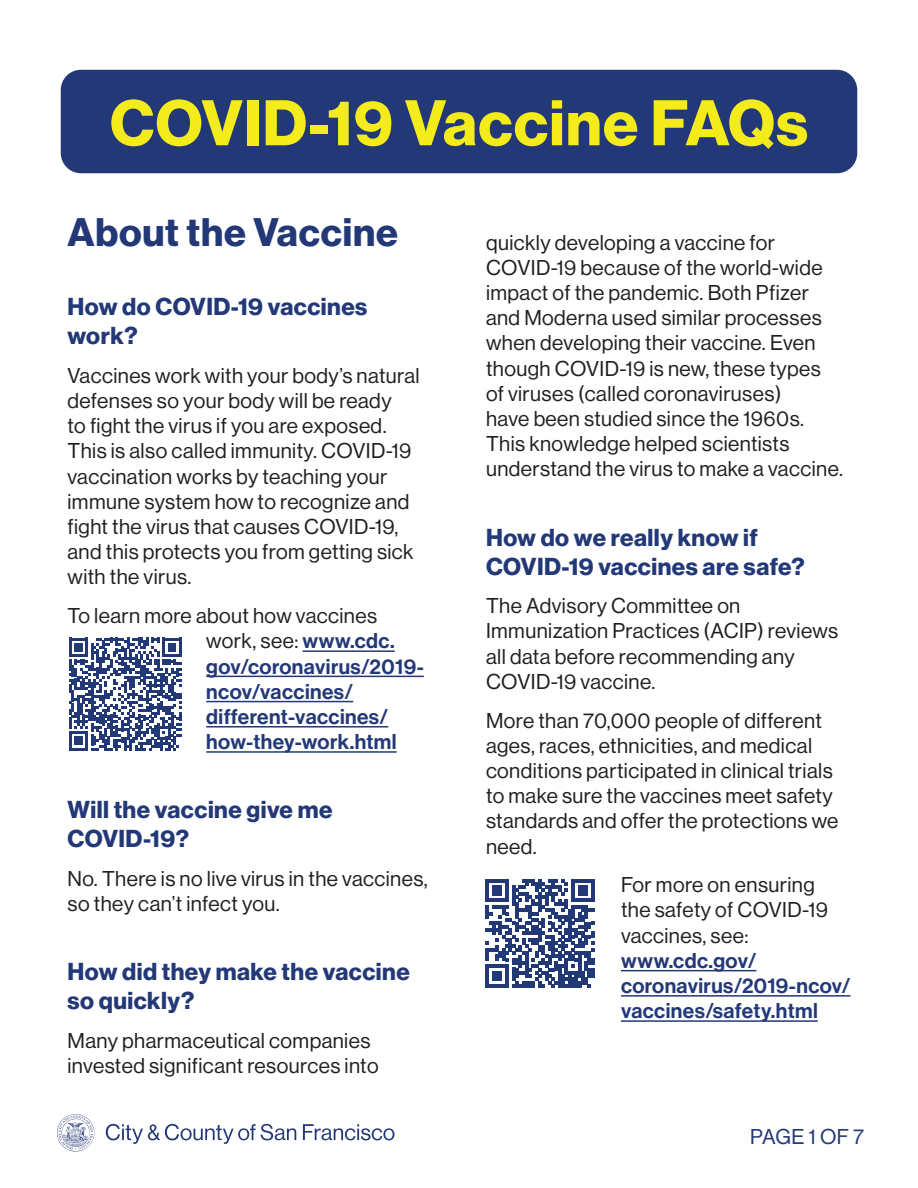
<style>
.page{position:relative;width:918px;height:1188px;background:#fff}
.page>*{position:absolute;margin:0;border:0;box-sizing:border-box;transform-origin:0 0}
.t1{font:63px "N Haas Grotesk DS Pro 75 Bd";letter-spacing:.02em;color:#f4ec1a}
.t2{font:39px "N Haas Grotesk DS Pro 75 Bd";letter-spacing:.02em;color:#233877}
.t3{font:24px/28.8px "N Haas Grotesk DS Pro 75 Bd";letter-spacing:.02em;color:#233877}
.Body{font:21px/25.2px "N Haas Grotesk DS Pro 55 Rg";letter-spacing:.02em;color:#231f20}
.Body-2{font:21px/25.2px "N Haas Grotesk DS Pro 65 Md";letter-spacing:.02em;color:#233877}
.t4{font:21px "N Haas Grotesk DS Pro 55 Rg";color:#233877}
.s1{font-family:"N Haas Grotesk DS Pro 55 Rg";color:#231f20}
</style>
<div class="page">
<svg style="left:106px;top:1124px;width:190px;height:20px"></svg>
<svg style="left:303px;top:1124px;width:92px;height:16px"></svg>
<svg style="left:57px;top:1114px;width:37px;height:37px"></svg>
<div style="left:61px;top:70px;width:796px;height:103px;background:#233877;border-radius:20px"></div>
<hr style="left:303px;top:650px;width:92px;height:2px;background:#233877">
<hr style="left:206px;top:676px;width:218px;height:1px;background:#233877">
<hr style="left:206px;top:701px;width:147px;height:1px;background:#233877">
<hr style="left:206px;top:726px;width:182px;height:2px;background:#233877">
<hr style="left:206px;top:751px;width:191px;height:2px;background:#233877">
<hr style="left:621px;top:970px;width:135px;height:1px;background:#233877">
<hr style="left:621px;top:995px;width:229px;height:2px;background:#233877">
<hr style="left:621px;top:1020px;width:197px;height:2px;background:#233877">
<svg style="left:69px;top:638px;width:113px;height:113px"></svg>
<svg style="left:486px;top:879px;width:108px;height:109px"></svg>
<p class="t1" style="left:110px;top:86px;width:699px">COVID-19 Vaccine FAQs</p>
<h1 class="t2" style="left:68px;top:210px;width:332px">About the Vaccine</h1>
<h2 class="t3" style="left:68px;top:293px;width:301px">How do COVID-19 vaccines work?</h2>
<p class="Body" style="left:68px;top:363px;width:354px">Vaccines work with your body’s natural defenses so your body will be ready<br>to fight the virus if you are exposed.<br>This is also called immunity. COVID-19 vaccination works by teaching your immune system how to recognize and fight the virus that causes COVID-19, and this protects you from getting sick with the virus.</p>
<p class="Body-2" style="left:206px;top:604px;width:219px;text-indent:-139px"><span class="s1">To learn more about how vaccines work, see:</span> www.cdc. gov/coronavirus/2019- ncov/vaccines/ different-vaccines/ how-they-work.html</p>
<h2 class="t3" style="left:68px;top:796px;width:267px">Will the vaccine give me<br>COVID-19?</h2>
<p class="Body" style="left:68px;top:866px;width:362px">No. There is no live virus in the vaccines, so they can’t infect you.</p>
<h2 class="t3" style="left:68px;top:958px;width:344px">How did they make the vaccine so quickly?</h2>
<p class="Body" style="left:68px;top:1028px;width:313px">Many pharmaceutical companies invested significant resources into</p>
<p class="Body" style="left:486px;top:230px;width:358px">quickly developing a vaccine for COVID-19 because of the world-wide impact of the pandemic. Both Pfizer and Moderna used similar processes when developing their vaccine. Even though COVID-19 is new, these types of viruses (called coronaviruses)<br>have been studied since the 1960s.<br>This knowledge helped scientists understand the virus to make a vaccine.</p>
<h2 class="t3" style="left:486px;top:523px;width:320px">How do we really know if<br>COVID-19 vaccines are safe?</h2>
<p class="Body" style="left:486px;top:593px;width:354px">The Advisory Committee on<br>Immunization Practices (ACIP) reviews all data before recommending any<br>COVID-19 vaccine.</p>
<p class="Body" style="left:486px;top:708px;width:354px">More than 70,000 people of different ages, races, ethnicities, and medical conditions participated in clinical trials to make sure the vaccines meet safety standards and offer the protections we need.</p>
<p class="Body-2" style="left:621px;top:873px;width:231px"><span class="s1">For more on ensuring<br>the safety of COVID-19 vaccines, see: </span>www.cdc.gov/ coronavirus/2019-ncov/ vaccines/safety.html</p>
<p class="t4" style="left:750px;top:1125px;width:115px">PAGE 1 OF 7</p>
</div>
